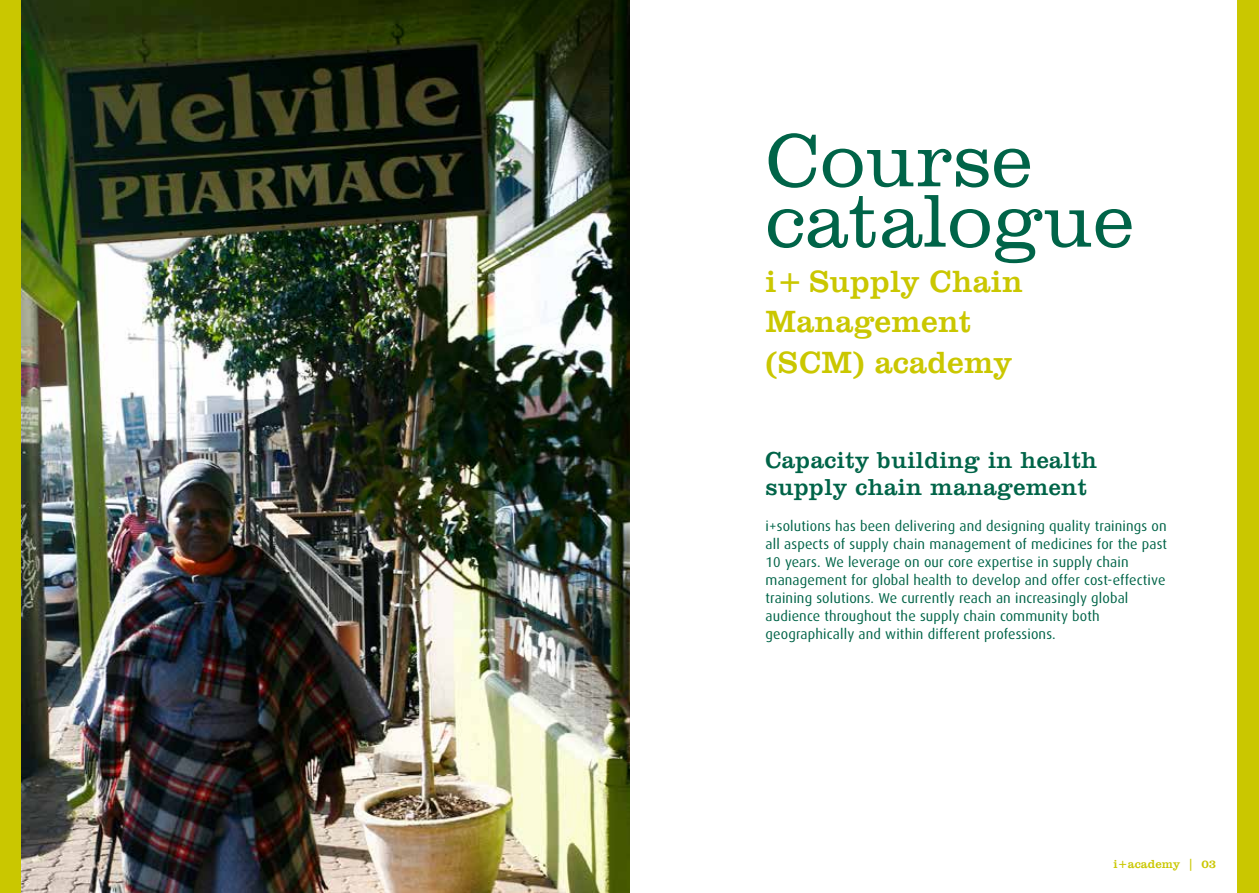
<style>
.page{position:relative;width:1259px;height:893px;background:#fff}
.page>*{position:absolute;margin:0;border:0;box-sizing:border-box;transform-origin:0 0}
.t1{font:300 76.8px/60.3px "Clarendon BT";letter-spacing:.005em;color:#006448}
.t2{font:31.5px/40.3px "Clarendon BT";letter-spacing:.005em;color:#cac700}
.t3{font:24px/27px "Clarendon";letter-spacing:.015em;color:#006448}
.t4{font:14.25px/18px "Dax";letter-spacing:.01em;color:#006448}
.t5{font:12px "Clarendon BT";letter-spacing:.005em;color:#cac700}
</style>
<div class="page">
<div style="left:1237px;top:0;width:22px;height:893px;background:#cac700"></div>
<div style="left:0;top:0;width:21px;height:893px;background:#cac700"></div>
<img style="left:21px;top:0;width:608px;height:893px">
<h1 class="t1" style="left:765px;top:129px;width:370px">Course catalogue</h1>
<h2 class="t2" style="left:765px;top:260px;width:259px">i+ Supply Chain<br>Management (SCM) academy</h2>
<h3 class="t3" style="left:765px;top:446px;width:333px">Capacity building in health supply chain management</h3>
<p class="t4" style="left:765px;top:517px;width:403px">i+solutions has been delivering and designing quality trainings on all aspects of supply chain management of medicines for the past 10 years. We leverage on our core expertise in supply chain management for global health to develop and offer cost-effective training solutions. We currently reach an increasingly global audience throughout the supply chain community both geographically and within different professions.</p>
<p class="t5" style="left:1113px;top:857px;width:104px">i+academy | 03</p>
</div>
